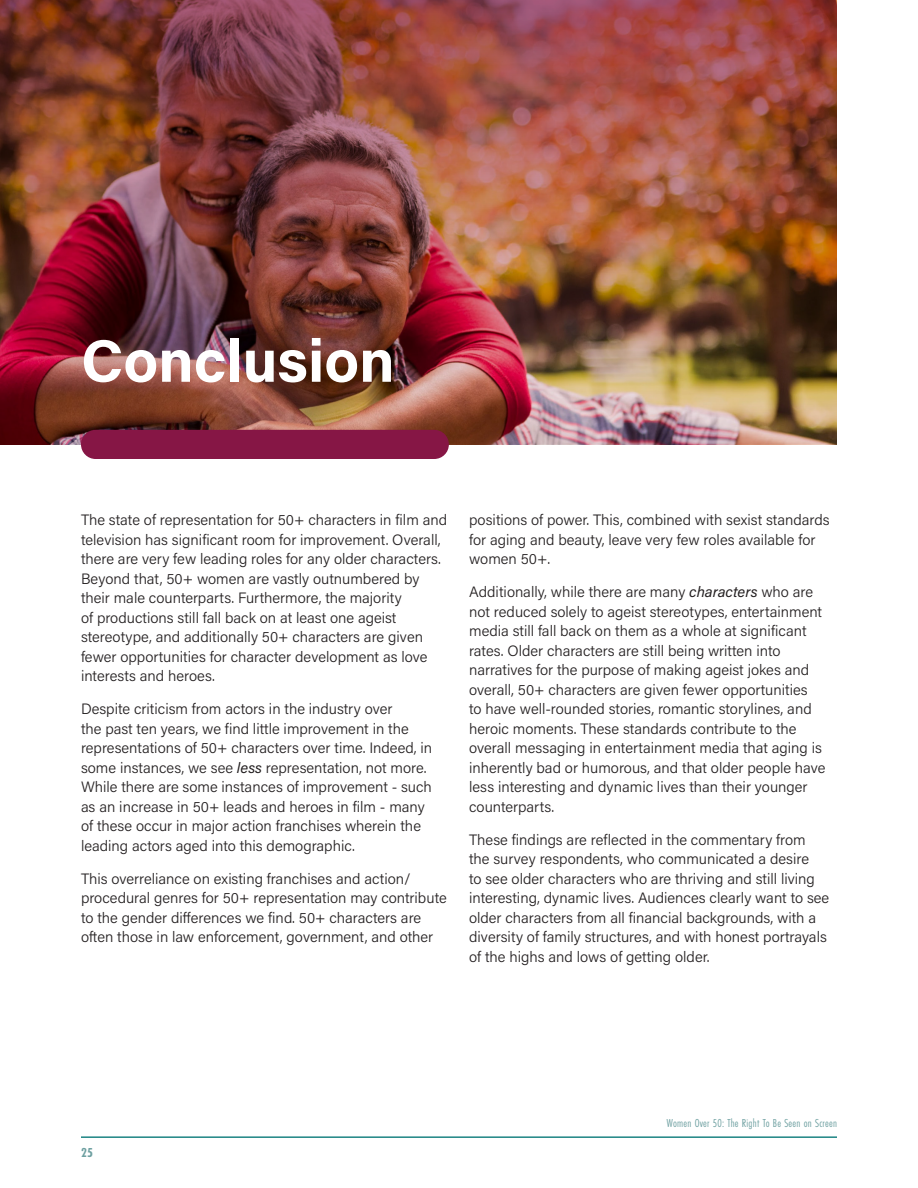
<style>
.page{position:relative;width:918px;height:1188px;background:#fff}
.page>*{position:absolute;margin:0;border:0;box-sizing:border-box;transform-origin:0 0}
.t1{font:700 60px "Acumin Pro";color:#fff}
.Body_copy{font:300 15px/19.5px "Acumin Pro";color:#231f20}
.t2{font:700 13.5px "Futura PT Cond";color:#6ea0a1}
.t3{font:12px "Futura PT Cond";letter-spacing:.02em;color:#6ea0a1}
.s1{font-weight:400;font-style:italic}
</style>
<div class="page">
<hr style="left:81px;top:1136px;width:756px;height:2px;background:#1c8483">
<img style="left:0;top:0;width:837px;height:444px">
<div style="left:81px;top:430px;width:368px;height:29px;background:#861645;border-radius:15px"></div>
<p class="t1" style="left:81px;top:319px;width:315px">Conclusion</p>
<p class="Body_copy" style="left:81px;top:510px;width:368px">The state of representation for 50+ characters in film and television has significant room for improvement. Overall, there are very few leading roles for any older characters.<br>Beyond that, 50+ women are vastly outnumbered by their male counterparts. Furthermore, the majority<br>of productions still fall back on at least one ageist stereotype, and additionally 50+ characters are given fewer opportunities for character development as love interests and heroes.</p>
<p class="Body_copy" style="left:81px;top:699px;width:353px">Despite criticism from actors in the industry over<br>the past ten years, we find little improvement in the representations of 50+ characters over time. Indeed, in some instances, we see <span class="s1">less</span> representation, not more.<br>While there are some instances of improvement - such as an increase in 50+ leads and heroes in film - many of these occur in major action franchises wherein the leading actors aged into this demographic.</p>
<p class="Body_copy" style="left:81px;top:868px;width:367px">This overreliance on existing franchises and action/ procedural genres for 50+ representation may contribute to the gender differences we find. 50+ characters are often those in law enforcement, government, and other</p>
<p class="Body_copy" style="left:469px;top:510px;width:362px">positions of power. This, combined with sexist standards for aging and beauty, leave very few roles available for women 50+.</p>
<p class="Body_copy" style="left:469px;top:582px;width:358px">Additionally, while there are many <span class="s1">characters</span> who are not reduced solely to ageist stereotypes, entertainment media still fall back on them as a whole at significant rates. Older characters are still being written into narratives for the purpose of making ageist jokes and overall, 50+ characters are given fewer opportunities<br>to have well-rounded stories, romantic storylines, and heroic moments. These standards contribute to the overall messaging in entertainment media that aging is inherently bad or humorous, and that older people have less interesting and dynamic lives than their younger counterparts.</p>
<p class="Body_copy" style="left:469px;top:829px;width:362px">These findings are reflected in the commentary from the survey respondents, who communicated a desire<br>to see older characters who are thriving and still living interesting, dynamic lives. Audiences clearly want to see older characters from all financial backgrounds, with a diversity of family structures, and with honest portrayals of the highs and lows of getting older.</p>
<p class="t2" style="left:81px;top:1144px;width:13px">25</p>
<p class="t3" style="left:667px;top:1116px;width:172px">Women Over 50: The Right To Be Seen on Screen</p>
</div>
